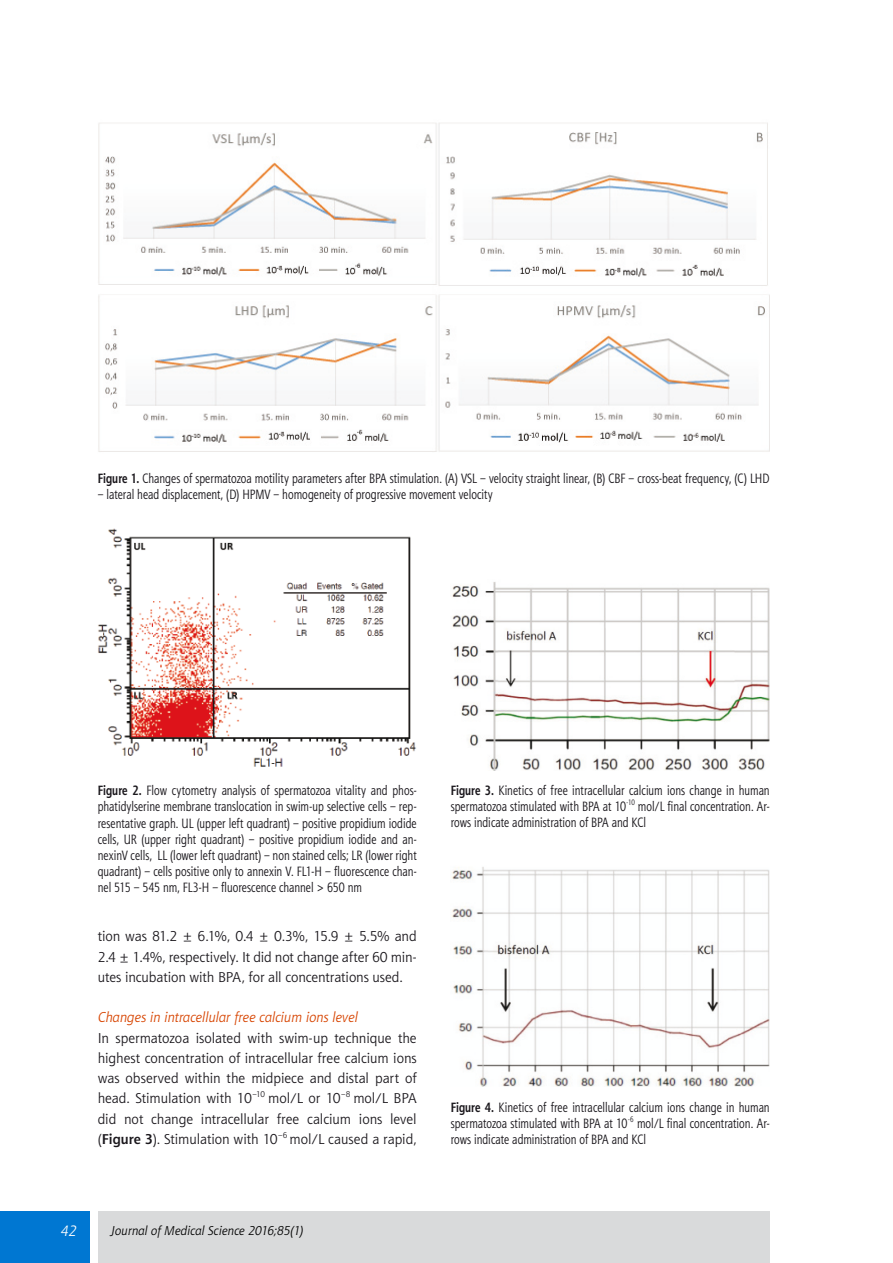
<style>
.page{position:relative;width:893px;height:1263px;background:#fff}
.page>*{position:absolute;margin:0;border:0;box-sizing:border-box;transform-origin:0 0}
.t1{font:italic 15px "Aerton TTEFN";color:#fff}
.TXT_bez_wciecia{font:14.25px/20.2px "Aerton TTEFN";letter-spacing:-.005em;color:#1a171c;text-align:justify}
.PKT_3{font:italic 14.25px "Aerton TTEFN";letter-spacing:-.005em;color:#d74400}
._1_Podpis{font:13.5px/16.2px "Aerton Cnd TTEFN";letter-spacing:.005em;color:#1a171c;text-align:justify}
.t2{font:italic 12.75px "Aerton TTEFN";color:#000}
.TXT_bez_wciecia-2{font:8.25px "Aerton TTEFN";color:#1a171c}
.s1{font-weight:700}
</style>
<div class="page">
<div style="left:0;top:1212px;width:89px;height:51px;background:#0077d2"></div>
<div style="left:98px;top:1212px;width:672px;height:51px;background:#d9dadb"></div>
<img style="left:98px;top:122px;width:672px;height:330px">
<img style="left:98px;top:528px;width:318px;height:239px">
<img style="left:452px;top:582px;width:318px;height:188px">
<img style="left:451px;top:867px;width:319px;height:220px">
<p class="_1_Podpis" style="left:98px;top:470px;width:673px"><span class="s1">Figure 1.</span> Changes of spermatozoa motility parameters after BPA stimulation. (A) VSL – velocity straight linear, (B) CBF – cross‑beat frequency, (C) LHD</p>
<p class="_1_Podpis" style="left:98px;top:486px;width:397px">– lateral head displacement, (D) HPMV – homogeneity of progressive movement velocity</p>
<p class="_1_Podpis" style="left:98px;top:782px;width:320px"><span class="s1">Figure 2.</span> Flow cytometry analysis of spermatozoa vitality and phos‑ phatidylserine membrane translocation in swim‑up selective cells – rep‑ resentative graph. UL (upper left quadrant) – positive propidium iodide cells, UR (upper right quadrant) – positive propidium iodide and an‑ nexinV cells, LL (lower left quadrant) – non stained cells; LR (lower right quadrant) – cells positive only to annexin V. FL1-H – fluorescence chan‑ nel 515 – 545 nm, FL3-H – fluorescence channel &gt; 650 nm</p>
<p class="_1_Podpis" style="left:451px;top:782px;width:320px"><span class="s1">Figure 3.</span> Kinetics of free intracellular calcium ions change in human spermatozoa stimulated with BPA at 10<sup>-10</sup> mol/L final concentration. Ar‑ rows indicate administration of BPA and KCl</p>
<p class="TXT_bez_wciecia" style="left:98px;top:926px;width:320px">tion was 81.2 ± 6.1%, 0.4 ± 0.3%, 15.9 ± 5.5% and 2.4 ± 1.4%, respectively. It did not change after 60 min‑ utes incubation with BPA, for all concentrations used.</p>
<p class="PKT_3" style="left:98px;top:1009px;width:261px">Changes in intracellular free calcium ions level</p>
<p class="TXT_bez_wciecia" style="left:98px;top:1027px;width:320px">In spermatozoa isolated with swim‑up technique the highest concentration of intracellular free calcium ions was observed within the midpiece and distal part of head. Stimulation with 10</p>
<p class="TXT_bez_wciecia-2" style="left:252px;top:1089px;width:14px">–10</p>
<p class="TXT_bez_wciecia" style="left:268px;top:1088px;width:74px">mol/L or 10</p>
<p class="TXT_bez_wciecia-2" style="left:341px;top:1089px;width:11px">–8</p>
<p class="TXT_bez_wciecia" style="left:98px;top:1088px;width:320px;text-indent:256px">mol/L BPA did not change intracellular free calcium ions level (<span class="s1">Figure 3</span>). Stimulation with 10</p>
<p class="TXT_bez_wciecia-2" style="left:278px;top:1130px;width:11px">–6</p>
<p class="TXT_bez_wciecia" style="left:290px;top:1129px;width:129px">mol/L caused a rapid,</p>
<p class="t1" style="left:60px;top:1222px;width:18px">42</p>
<p class="t2" style="left:111px;top:1223px;width:194px">Journal of Medical Science 2016;85(1)</p>
<p class="_1_Podpis" style="left:451px;top:1099px;width:320px"><span class="s1">Figure 4.</span> Kinetics of free intracellular calcium ions change in human spermatozoa stimulated with BPA at 10<sup>-6</sup> mol/L final concentration. Ar‑ rows indicate administration of BPA and KCl</p>
</div>
